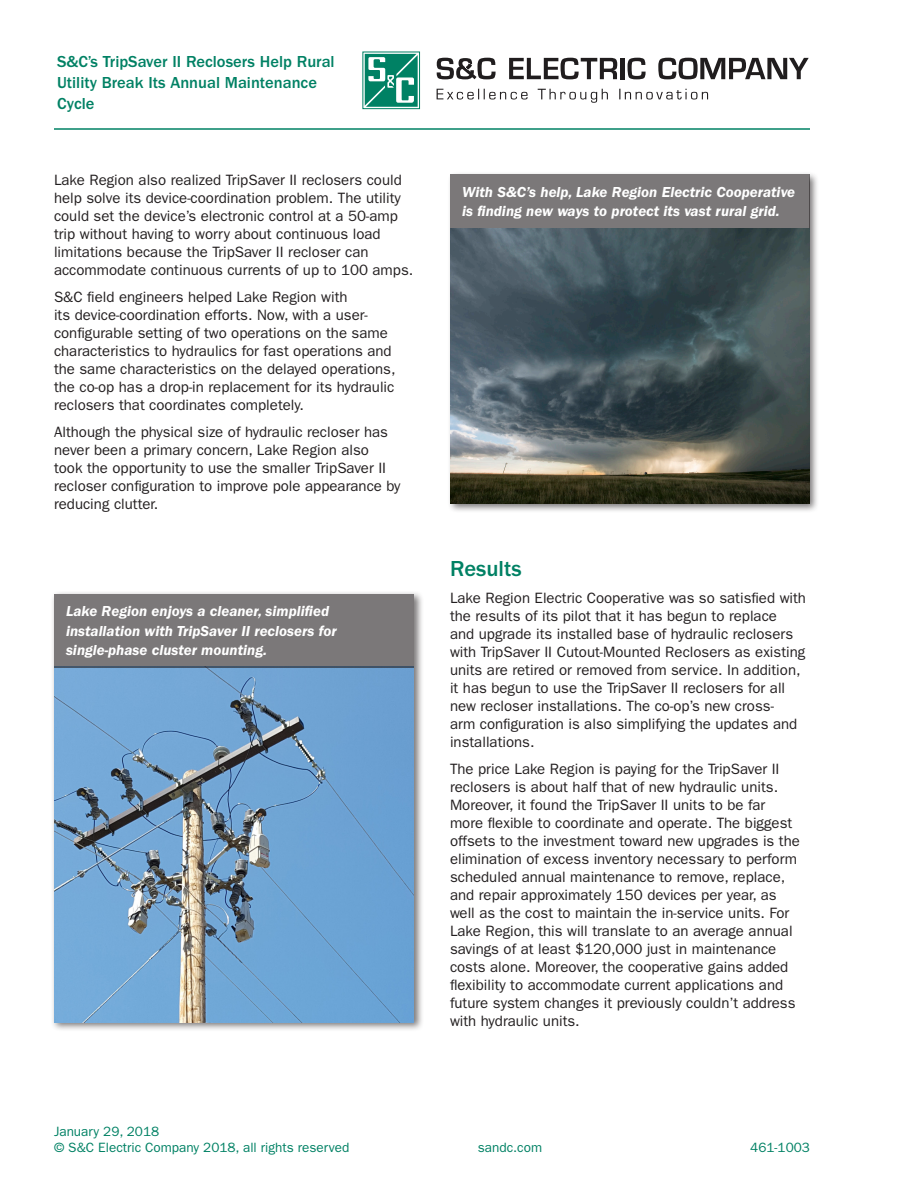
<style>
.page{position:relative;width:918px;height:1188px;background:#fff}
.page>*{position:absolute;margin:0;border:0;box-sizing:border-box;transform-origin:0 0}
.Body{font:500 22.5px "ITC Franklin Gothic Std";color:#008164}
.Title_green_-_page_2{font:500 16.5px/21px "ITC Franklin Gothic Std";color:#008164}
.Body-2{font:15px/18px "ITC Franklin Gothic Std";color:#231f20}
.White-PhotoCaption-9{font:italic 600 15px/19.5px "ITC Franklin Gothic Std";color:#fff}
.Master_Page_Footer{font:13.5px/16.5px "ITC Franklin Gothic Std";color:#008164}
</style>
<div class="page">
<hr style="left:54px;top:128px;width:756px;height:2px;background:#008164">
<svg style="left:437px;top:58px;width:59px;height:21px"></svg>
<svg style="left:509px;top:58px;width:108px;height:21px"></svg>
<div style="left:620px;top:58px;width:5px;height:21px;background:#201d1e"></div>
<svg style="left:628px;top:58px;width:18px;height:21px"></svg>
<svg style="left:658px;top:58px;width:151px;height:21px"></svg>
<svg style="left:437px;top:89px;width:271px;height:14px"></svg>
<div style="left:363px;top:52px;width:57px;height:57px;border:1px solid #008164"></div>
<svg style="left:365px;top:54px;width:53px;height:53px"></svg>
<div style="left:51px;top:591px;width:373px;height:440px;background:#231f20;opacity:.6"></div>
<img style="left:54px;top:667px;width:360px;height:356px">
<div style="left:54px;top:594px;width:360px;height:73px;background:#7b7879"></div>
<div style="left:447px;top:171px;width:372px;height:342px;background:#231f20;opacity:.6"></div>
<img style="left:450px;top:228px;width:360px;height:275px">
<div style="left:450px;top:175px;width:360px;height:53px;background:#7b7879"></div>
<p class="Title_green_-_page_2" style="left:57px;top:51px;width:279px">S&amp;C’s TripSaver II Reclosers Help Rural<br>Utility Break Its Annual Maintenance<br>Cycle</p>
<p class="Body-2" style="left:54px;top:171px;width:361px">Lake Region also realized TripSaver II reclosers could help solve its device-coordination problem. The utility could set the device’s electronic control at a 50-amp trip without having to worry about continuous load limitations because the TripSaver II recloser can accommodate continuous currents of up to 100 amps.</p>
<p class="Body-2" style="left:54px;top:288px;width:343px">S&amp;C field engineers helped Lake Region with<br>its device-coordination efforts. Now, with a user&shy;configurable setting of two operations on the same characteristics to hydraulics for fast operations and the same characteristics on the delayed operations, the co-op has a drop-in replacement for its hydraulic reclosers that coordinates completely.</p>
<p class="Body-2" style="left:54px;top:423px;width:348px">Although the physical size of hydraulic recloser has never been a primary concern, Lake Region also took the opportunity to use the smaller TripSaver II recloser configuration to improve pole appearance by reducing clutter.</p>
<p class="White-PhotoCaption-9" style="left:66px;top:602px;width:272px">Lake Region enjoys a cleaner, simplified installation with TripSaver II reclosers for single-phase cluster mounting.</p>
<p class="White-PhotoCaption-9" style="left:462px;top:182px;width:335px">With S&amp;C’s help, Lake Region Electric Cooperative is finding new ways to protect its vast rural grid.</p>
<p class="Body" style="left:450px;top:556px;width:73px">Results</p>
<p class="Body-2" style="left:450px;top:589px;width:358px">Lake Region Electric Cooperative was so satisfied with the results of its pilot that it has begun to replace<br>and upgrade its installed base of hydraulic reclosers with TripSaver II Cutout-Mounted Reclosers as existing units are retired or removed from service. In addition, it has begun to use the TripSaver II reclosers for all new recloser installations. The co-op’s new cross-<br>arm configuration is also simplifying the updates and installations.</p>
<p class="Body-2" style="left:450px;top:760px;width:351px">The price Lake Region is paying for the TripSaver II reclosers is about half that of new hydraulic units.<br>Moreover, it found the TripSaver II units to be far more flexible to coordinate and operate. The biggest offsets to the investment toward new upgrades is the elimination of excess inventory necessary to perform scheduled annual maintenance to remove, replace, and repair approximately 150 devices per year, as well as the cost to maintain the in-service units. For Lake Region, this will translate to an average annual savings of at least $120,000 just in maintenance costs alone. Moreover, the cooperative gains added flexibility to accommodate current applications and future system changes it previously couldn’t address with hydraulic units.</p>
<p class="Master_Page_Footer" style="left:54px;top:1123px;width:297px">January 29, 2018<br>© S&amp;C Electric Company 2018, all rights reserved</p>
<p class="Master_Page_Footer" style="left:478px;top:1140px;width:66px">sandc.com</p>
<p class="Master_Page_Footer" style="left:750px;top:1140px;width:61px">461-1003</p>
</div>
